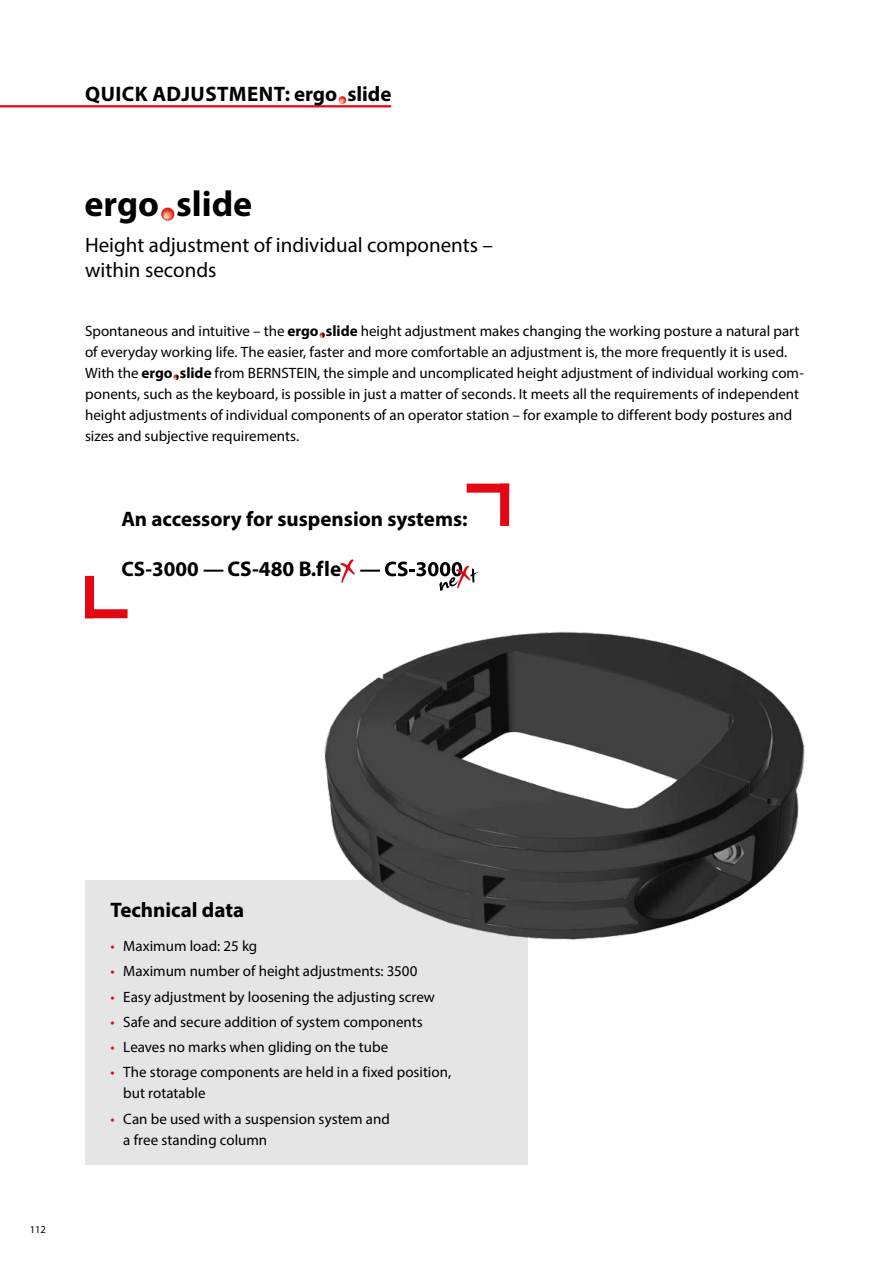
<style>
.page{position:relative;width:893px;height:1263px;background:#fff}
.page>*{position:absolute;margin:0;border:0;box-sizing:border-box;transform-origin:0 0}
.t1{font:700 36.15px "Myriad Pro";color:#000}
.t2{font:700 21.3px "Myriad Pro";color:#000}
.t3{font:21px/25.2px "Myriad Pro";color:#000}
.t4{font:700 21px "Myriad Pro";color:#000}
.t5{font:700 21px "Myriad Pro";letter-spacing:.02em;color:#000}
.t6{font:700 15.15px "Myriad Pro";color:#000}
.t7{font:15px/21px "Myriad Pro";color:#000}
.t8{font:10.5px "Myriad Pro";color:#000}
.t9{font:700 7.35px "Myriad Pro";letter-spacing:.01em;color:#000}
.t10{font:700 3px/3.2px "Myriad Pro";letter-spacing:.015em;color:#000}
.s1{font-weight:700;font-size:15.15px}
.s2{font-size:21px}
.s3{color:#e30613}
</style>
<div class="page">
<div style="left:85px;top:880px;width:442px;height:284px;background:#e3e3e3"></div>
<img style="left:324px;top:631px;width:481px;height:322px">
<hr style="left:0;top:105px;width:391px;height:2px;background:#e30613">
<svg style="left:338px;top:96px;width:9px;height:8px"></svg>
<svg style="left:161px;top:207px;width:14px;height:14px"></svg>
<svg style="left:319px;top:332px;width:6px;height:6px"></svg>
<svg style="left:173px;top:374px;width:6px;height:6px"></svg>
<svg style="left:340px;top:559px;width:15px;height:24px"></svg>
<svg style="left:385px;top:561px;width:94px;height:30px"></svg>
<div style="left:85px;top:576px;width:9px;height:42px;background:#e30613"></div>
<div style="left:85px;top:609px;width:43px;height:9px;background:#e30613"></div>
<div style="left:500px;top:484px;width:9px;height:42px;background:#e30613"></div>
<div style="left:467px;top:484px;width:42px;height:9px;background:#e30613"></div>
<svg style="left:205px;top:105px;width:42px;height:3px"></svg>
<h1 class="t1" style="left:85px;top:66px;width:134px">ergo fle</h1>
<h3 class="t5" style="left:85px;top:81px;width:308px">QUICK ADJUSTMENT: ergo slide</h3>
<h1 class="t1" style="left:85px;top:181px;width:169px">ergo slide</h1>
<h3 class="t3" style="left:85px;top:232px;width:409px">Height adjustment of individual components – within seconds</h3>
<h1 class="t1" style="left:85px;top:296px;width:157px">fle base</h1>
<p class="t9" style="left:215px;top:368px;width:32px">We make</p>
<p class="t6" style="left:141px;top:315px;width:57px">ergo fle</p>
<p class="t7" style="left:85px;top:320px;width:716px">Spontaneous and intuitive – the <span class="s1">ergo slide</span> height adjustment makes changing the working posture a natural part</p>
<p class="t6" style="left:287px;top:369px;width:67px">fle base</p>
<p class="t7" style="left:85px;top:341px;width:720px">of everyday working life. The easier, faster and more comfortable an adjustment is, the more frequently it is used.<br>With the <span class="s1">ergo slide</span> from BERNSTEIN, the simple and uncomplicated height adjustment of individual working com-</p>
<p class="t10" style="left:200px;top:349px;width:22px">safety happen.</p>
<p class="t10" style="left:346px;top:352px;width:22px">We make safety happen.</p>
<p class="t7" style="left:85px;top:383px;width:716px">ponents, such as the keyboard, is possible in just a matter of seconds. It meets all the requirements of independent height adjustments of individual components of an operator station – for example to different body postures and sizes and subjective requirements.</p>
<p class="t10" style="left:200px;top:394px;width:22px">We make safety happen.</p>
<p class="t6" style="left:141px;top:411px;width:67px">fle base</p>
<h3 class="t4" style="left:121px;top:505px;width:348px">An accessory for suspension systems:</h3>
<h2 class="t2" style="left:121px;top:555px;width:261px"><span class="s2">CS-3000 —</span> CS-480 B.fle <span class="s2">—</span></h2>
<p class="t8" style="left:30px;top:1223px;width:18px">112</p>
<h3 class="t4" style="left:111px;top:896px;width:135px">Technical data</h3>
<p class="t7" style="left:111px;top:935px;width:148px"><span class="s3">•</span> Maximum load: 25 kg</p>
<p class="t7" style="left:111px;top:960px;width:308px"><span class="s3">•</span> Maximum number of height adjustments: 3500</p>
<p class="t7" style="left:111px;top:986px;width:326px"><span class="s3">•</span> Easy adjustment by loosening the adjusting screw</p>
<p class="t7" style="left:111px;top:1011px;width:314px"><span class="s3">•</span> Safe and secure addition of system components</p>
<p class="t7" style="left:111px;top:1036px;width:279px"><span class="s3">•</span> Leaves no marks when gliding on the tube</p>
<p class="t7" style="left:123px;top:1061px;width:329px;text-indent:-13px"><span class="s3">•</span> The storage components are held in a fixed position, but rotatable</p>
<p class="t7" style="left:123px;top:1108px;width:268px;text-indent:-13px"><span class="s3">•</span> Can be used with a suspension system and a free standing column</p>
</div>
